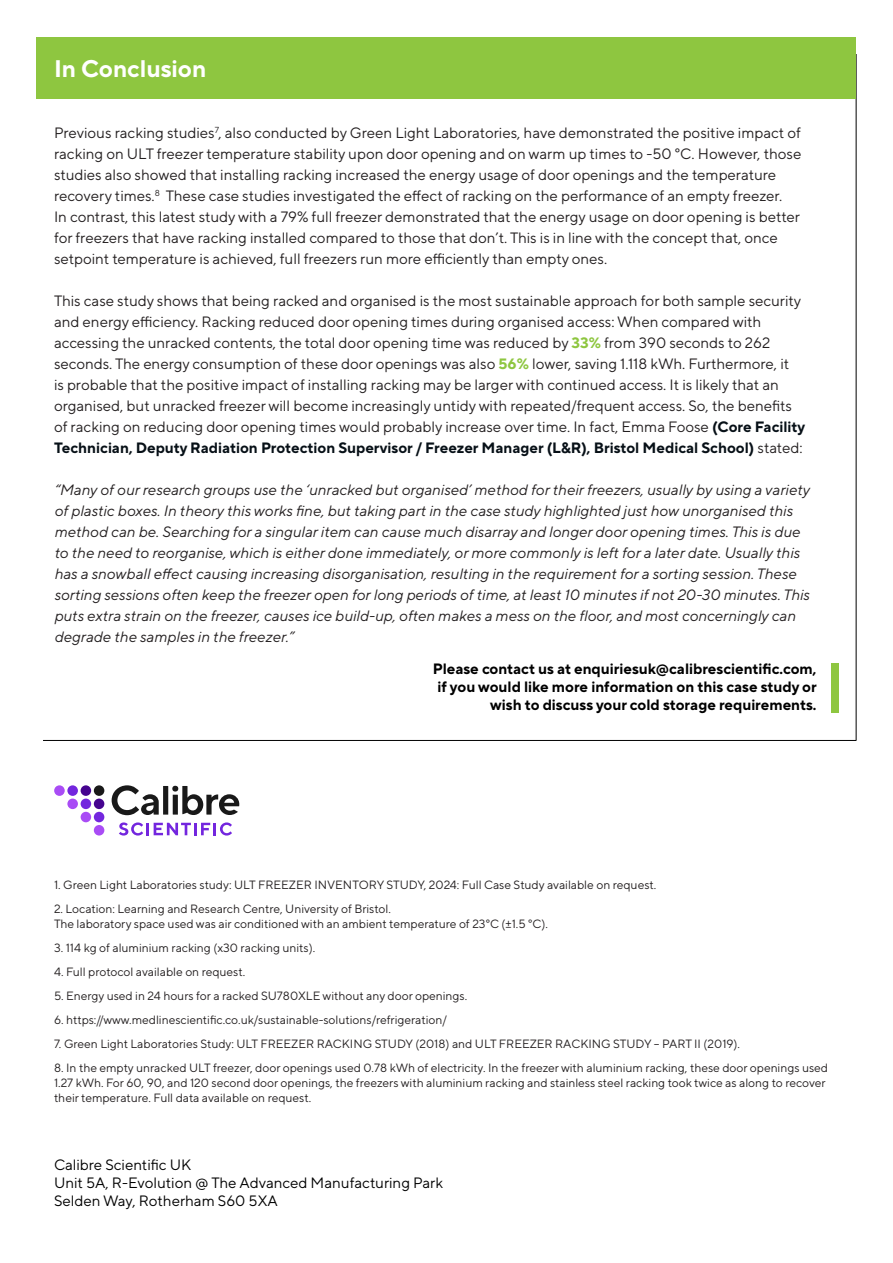
<style>
.page{position:relative;width:893px;height:1263px;background:#fff}
.page>*{position:absolute;margin:0;border:0;box-sizing:border-box;transform-origin:0 0}
.Sub-Heading{font:700 24px "TT Norms Pro";color:#fff}
.Body{font:15px/21px "TT Norms Pro";color:#231f20}
.Body-2{font:italic 15px/21px "TT Norms Pro";color:#231f20}
.CTA_Small{font:700 15px/18px "TT Norms Pro";color:#000;text-align:right}
.CTA_Small-2{font:15px "TT Norms Pro";color:#000}
.Body-3{font:12px/15px "TT Norms Pro";color:#231f20}
.s1{font-weight:700;color:#8ec640}
.s2{font-weight:700;color:#071017}
</style>
<div class="page">
<hr style="left:856px;top:54px;width:1px;height:686px;background:#000">
<hr style="left:43px;top:740px;width:813px;height:1px;background:#000">
<div style="left:37px;top:38px;width:819px;height:61px;background:#8ec640"></div>
<div style="left:67px;top:785px;width:11px;height:11px;background:#7326de;border-radius:50%"></div>
<div style="left:54px;top:785px;width:11px;height:11px;background:#a94cf5;border-radius:50%"></div>
<div style="left:81px;top:785px;width:10px;height:11px;background:#45038f;border-radius:50%"></div>
<div style="left:94px;top:785px;width:10px;height:11px;background:#191919;border-radius:50%"></div>
<div style="left:67px;top:798px;width:11px;height:11px;background:#a94cf5;border-radius:50%"></div>
<div style="left:81px;top:798px;width:10px;height:11px;background:#7326de;border-radius:50%"></div>
<div style="left:94px;top:798px;width:10px;height:11px;background:#45038f;border-radius:50%"></div>
<div style="left:81px;top:812px;width:10px;height:10px;background:#a94cf5;border-radius:50%"></div>
<div style="left:94px;top:812px;width:10px;height:10px;background:#7326de;border-radius:50%"></div>
<div style="left:94px;top:825px;width:10px;height:10px;background:#a94cf5;border-radius:50%"></div>
<svg style="left:119px;top:822px;width:113px;height:13px"></svg>
<svg style="left:112px;top:785px;width:127px;height:30px"></svg>
<div style="left:831px;top:664px;width:8px;height:49px;background:#8ec640"></div>
<p class="Sub-Heading" style="left:54px;top:53px;width:154px">In Conclusion</p>
<p class="Body" style="left:54px;top:122px;width:749px">Previous racking studies<sup>7</sup>, also conducted by Green Light Laboratories, have demonstrated the positive impact of racking on ULT freezer temperature stability upon door opening and on warm up times to -50 °C. However, those studies also showed that installing racking increased the energy usage of door openings and the temperature recovery times.<sup>8</sup> These case studies investigated the effect of racking on the performance of an empty freezer.</p>
<p class="Body" style="left:54px;top:206px;width:748px">In contrast, this latest study with a 79% full freezer demonstrated that the energy usage on door opening is better for freezers that have racking installed compared to those that don’t. This is in line with the concept that, once setpoint temperature is achieved, full freezers run more efficiently than empty ones.</p>
<p class="Body" style="left:54px;top:290px;width:753px">This case study shows that being racked and organised is the most sustainable approach for both sample security and energy efficiency. Racking reduced door opening times during organised access: When compared with accessing the unracked contents, the total door opening time was reduced by <span class="s1">33%</span> from 390 seconds to 262 seconds. The energy consumption of these door openings was also <span class="s1">56%</span> lower, saving 1.118 kWh. Furthermore, it<br>is probable that the positive impact of installing racking may be larger with continued access. It is likely that an organised, but unracked freezer will become increasingly untidy with repeated/frequent access. So, the benefits of racking on reducing door opening times would probably increase over time. In fact, Emma Foose <span class="s2">(Core Facility Technician, Deputy Radiation Protection Supervisor / Freezer Manager (L&amp;R), Bristol Medical School)</span> stated:</p>
<p class="Body-2" style="left:54px;top:479px;width:757px">“Many of our research groups use the ‘unracked but organised’ method for their freezers, usually by using a variety of plastic boxes. In theory this works fine, but taking part in the case study highlighted just how unorganised this method can be. Searching for a singular item can cause much disarray and longer door opening times. This is due to the need to reorganise, which is either done immediately, or more commonly is left for a later date. Usually this has a snowball effect causing increasing disorganisation, resulting in the requirement for a sorting session. These sorting sessions often keep the freezer open for long periods of time, at least 10 minutes if not 20-30 minutes. This puts extra strain on the freezer, causes ice build-up, often makes a mess on the floor, and most concerningly can degrade the samples in the freezer.”</p>
<p class="CTA_Small" style="left:433px;top:659px;width:385px">Please contact us at enquiriesuk@calibrescientific.com, if you would like more information on this case study or wish to discuss your cold storage requirements.</p>
<p class="Body-3" style="left:54px;top:876px;width:604px">1. Green Light Laboratories study: ULT FREEZER INVENTORY STUDY, 2024: Full Case Study available on request.</p>
<p class="Body-3" style="left:54px;top:900px;width:496px">2. Location: Learning and Research Centre, University of Bristol.<br>The laboratory space used was air conditioned with an ambient temperature of 23°C (±1.5 °C).</p>
<p class="Body-3" style="left:54px;top:939px;width:263px">3. 114 kg of aluminium racking (x30 racking units).</p>
<p class="Body-3" style="left:54px;top:963px;width:193px">4. Full protocol available on request.</p>
<p class="Body-3" style="left:54px;top:987px;width:415px">5. Energy used in 24 hours for a racked SU780XLE without any door openings.</p>
<p class="Body-3" style="left:54px;top:1011px;width:394px">6. https://www.medlinescientific.co.uk/sustainable-solutions/refrigeration/</p>
<p class="Body-3" style="left:54px;top:1035px;width:688px">7. Green Light Laboratories Study: ULT FREEZER RACKING STUDY (2018) and ULT FREEZER RACKING STUDY – PART II (2019).</p>
<p class="Body-3" style="left:54px;top:1059px;width:775px">8. In the empty unracked ULT freezer, door openings used 0.78 kWh of electricity. In the freezer with aluminium racking, these door openings used<br>1.27 kWh. For 60, 90, and 120 second door openings, the freezers with aluminium racking and stainless steel racking took twice as along to recover their temperature. Full data available on request.</p>
<p class="CTA_Small-2" style="left:54px;top:1155px;width:139px">Calibre Scientific UK</p>
<p class="CTA_Small-2" style="left:54px;top:1173px;width:391px">Unit 5A, R-Evolution @ The Advanced Manufacturing Park</p>
<p class="CTA_Small-2" style="left:54px;top:1191px;width:225px">Selden Way, Rotherham S60 5XA</p>
</div>
